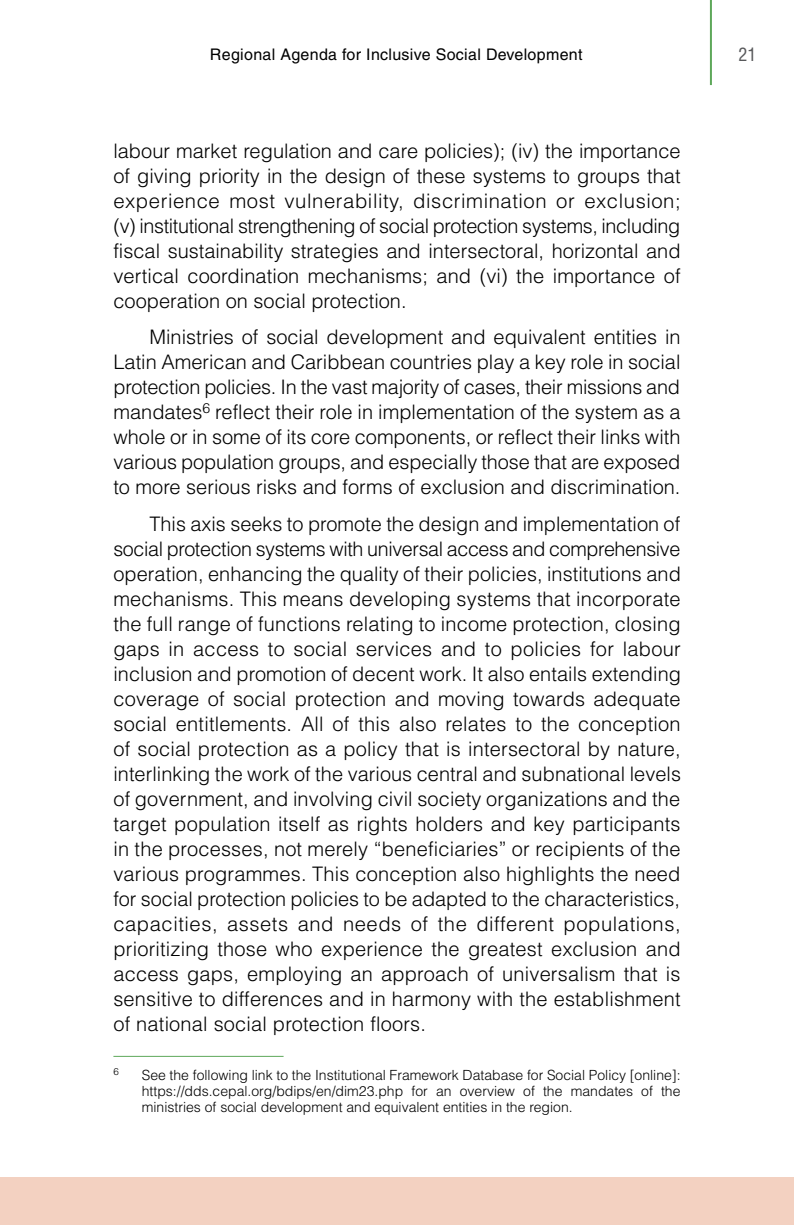
<style>
.page{position:relative;width:794px;height:1225px;background:#fff}
.page>*{position:absolute;margin:0;border:0;box-sizing:border-box;transform-origin:0 0}
.t1{font:300 20px/25px "Helvetica";color:#000;text-align:justify}
.t2{font:condensed 18px "Helvetica";color:#58595b}
.t3{font:16px "Helvetica";letter-spacing:.02em;color:#000}
.t4{font:300 14px/16px "Helvetica";color:#000;text-align:justify}
.t5{font:300 9.8px "Helvetica";color:#000}
</style>
<div class="page">
<div style="left:0;top:1176px;width:794px;height:49px;background:#f3d1c1"></div>
<hr style="left:710px;top:0;width:2px;height:85px;background:#5ea85a">
<hr style="left:113px;top:1056px;width:170px;height:1px;background:#5ea85a">
<p class="t3" style="left:210px;top:45px;width:374px">Regional Agenda for Inclusive Social Development</p>
<p class="t2" style="left:738px;top:43px;width:19px">21</p>
<p class="t1" style="left:113px;top:138px;width:569px">labour market regulation and care policies); (iv) the importance of giving priority in the design of these systems to groups that experience most vulnerability, discrimination or exclusion; (v) institutional strengthening of social protection systems, including fiscal sustainability strategies and intersectoral, horizontal and vertical coordination mechanisms; and (vi) the importance of cooperation on social protection.</p>
<p class="t1" style="left:113px;top:324px;width:568px;text-indent:36px">Ministries of social development and equivalent entities in Latin American and Caribbean countries play a key role in social protection policies. In the vast majority of cases, their missions and mandates<sup>6</sup> reflect their role in implementation of the system as a whole or in some of its core components, or reflect their links with various population groups, and especially those that are exposed to more serious risks and forms of exclusion and discrimination.</p>
<p class="t1" style="left:113px;top:511px;width:569px;text-indent:36px">This axis seeks to promote the design and implementation of social protection systems with universal access and comprehensive operation, enhancing the quality of their policies, institutions and mechanisms. This means developing systems that incorporate the full range of functions relating to income protection, closing gaps in access to social services and to policies for labour inclusion and promotion of decent work. It also entails extending coverage of social protection and moving towards adequate social entitlements. All of this also relates to the conception of social protection as a policy that is intersectoral by nature, interlinking the work of the various central and subnational levels of government, and involving civil society organizations and the target population itself as rights holders and key participants in the processes, not merely “beneficiaries” or recipients of the various programmes. This conception also highlights the need for social protection policies to be adapted to the characteristics, capacities, assets and needs of the different populations, prioritizing those who experience the greatest exclusion and access gaps, employing an approach of universalism that is sensitive to differences and in harmony with the establishment of national social protection floors.</p>
<p class="t5" style="left:113px;top:1065px;width:7px">6</p>
<p class="t4" style="left:142px;top:1066px;width:540px">See the following link to the Institutional Framework Database for Social Policy [online]: https://dds.cepal.org/bdips/en/dim23.php for an overview of the mandates of the ministries of social development and equivalent entities in the region.</p>
</div>
